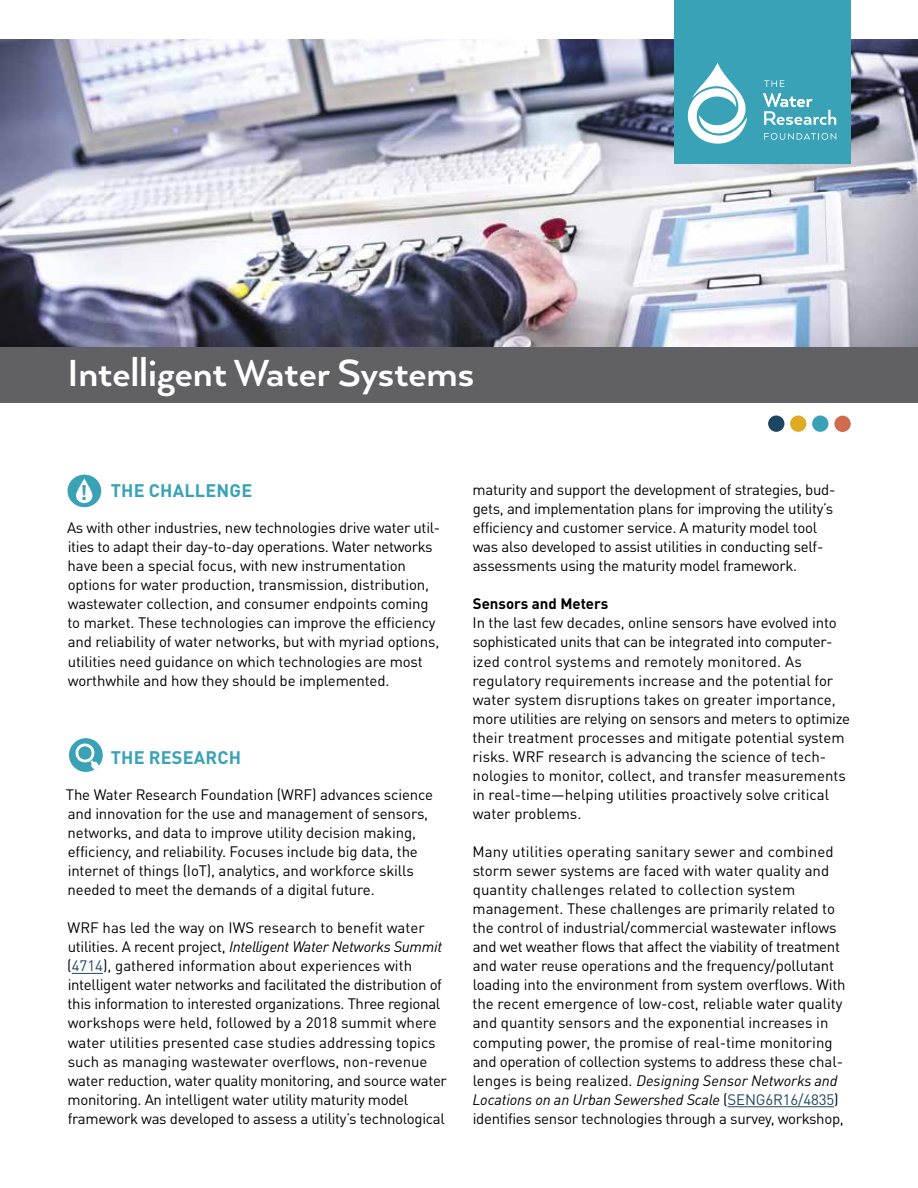
<style>
.page{position:relative;width:918px;height:1188px;background:#fff}
.page>*{position:absolute;margin:0;border:0;box-sizing:border-box;transform-origin:0 0}
.t1{font:700 43.5px "Arquitecta";letter-spacing:-.005em;color:#fff}
.t2{font:700 21px "DIN Pro";color:#39a2b6}
.Paragraph_Style_1{font:700 18px "DIN Pro";letter-spacing:.01em;color:#39a2b6}
.Section_Heading{font:700 18px "DIN Pro";letter-spacing:.01em;color:#39a2b6}
.Body{font:15px/19px "DIN Pro";letter-spacing:-.01em;color:#000}
.Subhead{font:700 15px "DIN Pro";color:#000}
.s1{font-style:italic}
.s2{color:#1e4662}
</style>
<div class="page">
<div style="left:0;top:342px;width:918px;height:61px;background:#616064"></div>
<div style="left:768px;top:415px;width:16px;height:17px;background:#1e4662;border-radius:50%"></div>
<div style="left:790px;top:415px;width:16px;height:17px;background:#dfac21;border-radius:50%"></div>
<div style="left:834px;top:416px;width:17px;height:16px;background:#cf6b4e;border-radius:50%"></div>
<div style="left:812px;top:415px;width:16px;height:17px;background:#39a2b6;border-radius:50%"></div>
<img style="left:0;top:40px;width:918px;height:306px">
<div style="left:674px;top:0;width:177px;height:164px;background:#39a2b6"></div>
<svg style="left:688px;top:63px;width:148px;height:81px"></svg>
<hr style="left:72px;top:973px;width:31px;height:1px;background:#1e4662">
<hr style="left:728px;top:1106px;width:106px;height:1px;background:#1e4662">
<div style="left:69px;top:738px;width:34px;height:34px;background:#39a2b6;border-radius:50%"></div>
<svg style="left:73px;top:741px;width:29px;height:31px"></svg>
<div style="left:68px;top:475px;width:33px;height:32px;background:#39a2b6;border-radius:50%"></div>
<svg style="left:76px;top:480px;width:16px;height:23px"></svg>
<div style="left:76px;top:479px;width:17px;height:24px;border:1px solid #fff;border-radius:8px"></div>
<p class="t1" style="left:68px;top:346px;width:408px">Intelligent Water Systems</p>
<p class="Paragraph_Style_1" style="left:111px;top:476px;width:143px">THE CHALLENGE</p>
<p class="Body" style="left:67px;top:517px;width:375px">As with other industries, new technologies drive water util&shy;ities to adapt their day-to-day operations. Water networks have been a special focus, with new instrumentation options for water production, transmission, distribution, wastewater collection, and consumer endpoints coming to market. These technologies can improve the efficiency and reliability of water networks, but with myriad options, utilities need guidance on which technologies are most worthwhile and how they should be implemented.</p>
<p class="t2" style="left:80px;top:475px;width:9px">!</p>
<p class="Section_Heading" style="left:111px;top:743px;width:132px">THE RESEARCH</p>
<p class="Body" style="left:66px;top:783px;width:369px">The Water Research Foundation (WRF) advances science and innovation for the use and management of sensors, networks, and data to improve utility decision making, efficiency, and reliability. Focuses include big data, the internet of things (IoT), analytics, and workforce skills needed to meet the demands of a digital future.</p>
<p class="Body" style="left:67px;top:917px;width:381px">WRF has led the way on IWS research to benefit water utilities. A recent project, <span class="s1">Intelligent Water Networks Summit </span>(<span class="s2">4714</span>), gathered information about experiences with intelligent water networks and facilitated the distribution of this information to interested organizations. Three regional workshops were held, followed by a 2018 summit where water utilities presented case studies addressing topics such as managing wastewater overflows, non-revenue water reduction, water quality monitoring, and source water monitoring. An intelligent water utility maturity model framework was developed to assess a utility’s technological</p>
<p class="Body" style="left:473px;top:479px;width:364px">maturity and support the development of strategies, bud&shy;gets, and implementation plans for improving the utility’s efficiency and customer service. A maturity model tool was also developed to assist utilities in conducting self&shy;assessments using the maturity model framework.</p>
<p class="Subhead" style="left:473px;top:591px;width:137px">Sensors and Meters</p>
<p class="Body" style="left:473px;top:612px;width:379px">In the last few decades, online sensors have evolved into sophisticated units that can be integrated into computer&shy;ized control systems and remotely monitored. As regulatory requirements increase and the potential for water system disruptions takes on greater importance, more utilities are relying on sensors and meters to optimize their treatment processes and mitigate potential system risks. WRF research is advancing the science of tech&shy;nologies to monitor, collect, and transfer measurements in real-time—helping utilities proactively solve critical water problems.</p>
<p class="Body" style="left:472px;top:841px;width:375px">Many utilities operating sanitary sewer and combined storm sewer systems are faced with water quality and quantity challenges related to collection system management. These challenges are primarily related to the control of industrial/commercial wastewater inflows and wet weather flows that affect the viability of treatment and water reuse operations and the frequency/pollutant loading into the environment from system overflows. With the recent emergence of low-cost, reliable water quality and quantity sensors and the exponential increases in computing power, the promise of real-time monitoring and operation of collection systems to address these chal&shy;lenges is being realized. <span class="s1">Designing Sensor Networks and Locations on an Urban Sewershed Scale</span> (<span class="s2">SENG6R16/4835</span>) identifies sensor technologies through a survey, workshop,</p>
</div>
